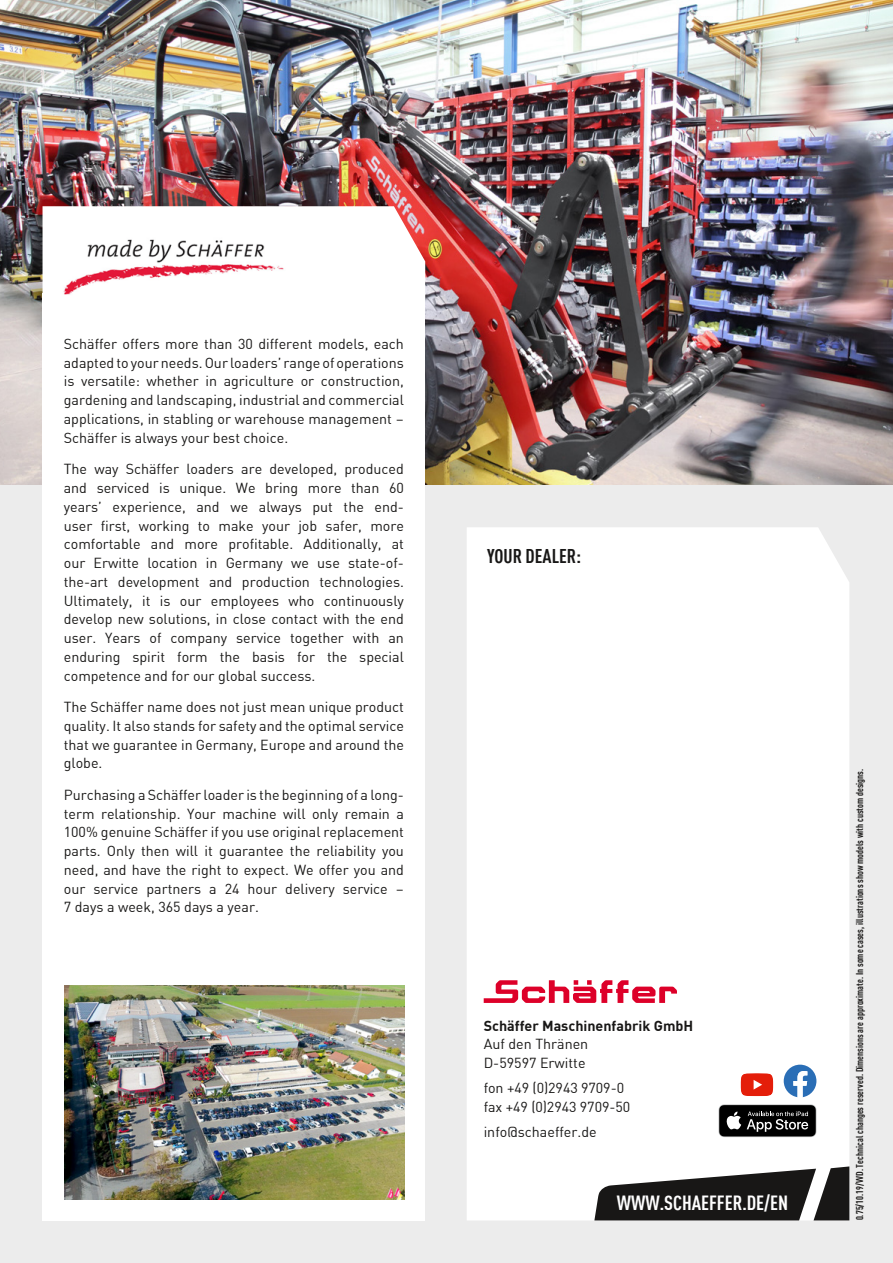
<style>
.page{position:relative;width:893px;height:1263px;background:#ececec}
.page>*{position:absolute;margin:0;border:0;box-sizing:border-box;transform-origin:0 0}
.t1{font:700 condensed 20.1px "DIN Offc Pro";color:#fff}
.t2{font:700 condensed 19.5px "DIN Offc Pro";color:#181716}
.t3{font:14.25px/18.8px "DIN Offc Pro";color:#181716;text-align:justify}
.t4{font:700 14.25px "DIN Offc Pro";color:#181716}
.t5{font:700 condensed 9.75px "DIN Offc Pro";color:#181716}
</style>
<div class="page">
<img style="left:0;top:0;width:893px;height:485px">
<div style="left:43px;top:293px;width:382px;height:927px;background:#fff"></div>
<svg style="left:43px;top:206px;width:382px;height:87px;background:#fcf4f4"></svg>
<img style="left:61px;top:216px;width:233px;height:79px">
<div style="left:467px;top:527px;width:382px;height:693px;background:#fff"></div>
<svg style="left:484px;top:980px;width:193px;height:23px;background:#ef889b"></svg>
<svg style="left:718px;top:1104px;width:98px;height:33px;background:#353535"></svg>
<svg style="left:741px;top:1073px;width:32px;height:23px"></svg>
<svg style="left:784px;top:1065px;width:32px;height:32px"></svg>
<svg style="left:594px;top:1166px;width:255px;height:54px;background:#545352"></svg>
<img style="left:65px;top:985px;width:340px;height:214px">
<p class="t3" style="left:64px;top:333px;width:342px">Schäffer offers more than 30 different models, each adapted to your needs. Our loaders’ range of operations is versatile: whether in agriculture or construction, gardening and landscaping, industrial and commercial applications, in stabling or warehouse management – Schäffer is always your best choice.</p>
<p class="t3" style="left:64px;top:459px;width:342px">The way Schäffer loaders are developed, produced and serviced is unique. We bring more than 60 years’ experience, and we always put the end&shy;user first, working to make your job safer, more comfortable and more profitable. Additionally, at our Erwitte location in Germany we use state-of&shy;the-art development and production technologies.<br>Ultimately, it is our employees who continuously develop new solutions, in close contact with the end user. Years of company service together with an enduring spirit form the basis for the special competence and for our global success.</p>
<p class="t3" style="left:64px;top:697px;width:342px">The Schäffer name does not just mean unique product quality. It also stands for safety and the optimal service that we guarantee in Germany, Europe and around the globe.</p>
<p class="t3" style="left:64px;top:784px;width:342px">Purchasing a Schäffer loader is the beginning of a long&shy;term relationship. Your machine will only remain a 100% genuine Schäffer if you use original replacement parts. Only then will it guarantee the reliability you need, and have the right to expect. We offer you and our service partners a 24 hour delivery service – 7 days a week, 365 days a year.</p>
<h2 class="t2" style="left:487px;top:542px;width:95px">YOUR DEALER:</h2>
<p class="t4" style="left:484px;top:1014px;width:211px">Schäffer Maschinenfabrik GmbH</p>
<p class="t3" style="left:484px;top:1034px;width:106px">Auf den Thränen<br>D-59597 Erwitte</p>
<p class="t3" style="left:484px;top:1078px;width:148px">fon +49 (0)2943 9709-0 fax +49 (0)2943 9709-50</p>
<p class="t3" style="left:484px;top:1122px;width:114px">info@schaeffer.de</p>
<h1 class="t1" style="left:617px;top:1188px;width:173px">WWW.SCHAEFFER.DE/EN</h1>
<p class="t5" style="left:853px;top:1220px;width:453px;rotate:-90deg">0.75/10.19/WD. Technical changes reserved. Dimensions are approximate. In some cases, illustrations show models with custom designs.</p>
</div>
